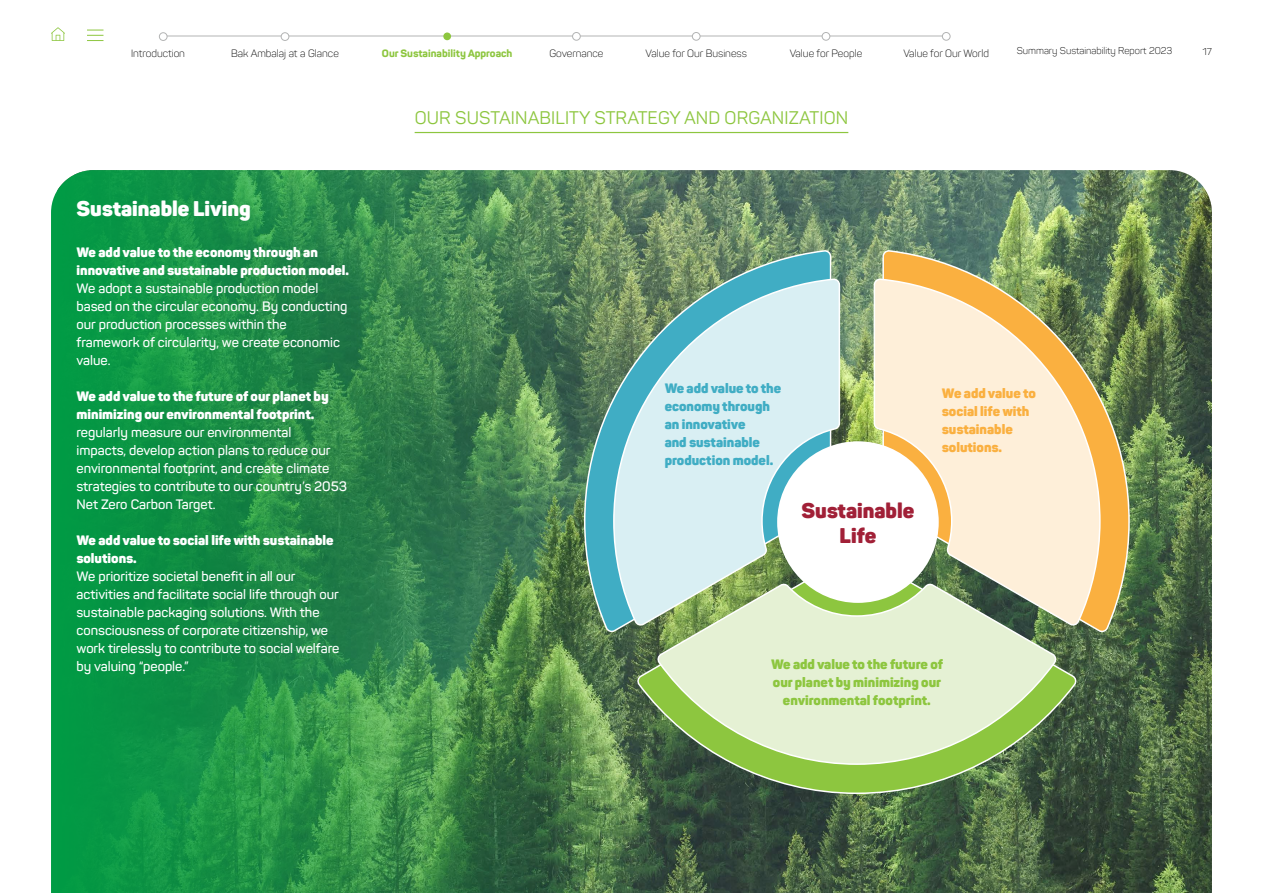
<style>
.page{position:relative;width:1263px;height:893px;background:#fff}
.page>*{position:absolute;margin:0;border:0;box-sizing:border-box;transform-origin:0 0}
.t1{font:900 21px "Panton";color:#fff}
.t2{font:900 21px/25.2px "Panton";color:#a12037;text-align:center}
.t3{font:18px "Panton";letter-spacing:.01em;color:#8dc63f}
.t4{font:600 13.5px/18px "Panton";color:#fff}
.t5{font:900 13.5px/18px "Panton";color:#fff}
.t6{font:900 13.5px/18px "Panton";color:#40adc4}
.t7{font:900 13.5px/18px "Panton";color:#8dc63f;text-align:center}
.t8{font:900 13.5px/18px "Panton";color:#fab040}
.t9{font:300 10.5px "Panton";color:#000}
.t10{font:800 10.5px "Panton";color:#8dc63f}
.t11{font:300 9.75px "Panton";color:#000}
</style>
<div class="page">
<svg style="left:51px;top:27px;width:14px;height:14px"></svg>
<svg style="left:87px;top:30px;width:16px;height:11px"></svg>
<hr style="left:160px;top:36px;width:787px;height:1px;background:#666969">
<div style="left:281px;top:33px;width:8px;height:7px;background:#fff;border-radius:50%"></div>
<div style="left:281px;top:32px;width:8px;height:9px;border:1px solid #b3b4b4;border-radius:50%"></div>
<div style="left:159px;top:33px;width:8px;height:7px;background:#fff;border-radius:50%"></div>
<div style="left:159px;top:32px;width:8px;height:9px;border:1px solid #b3b4b4;border-radius:50%"></div>
<div style="left:443px;top:32px;width:8px;height:8px;background:#8dc63f;border-radius:50%"></div>
<div style="left:572px;top:32px;width:8px;height:8px;background:#fff;border-radius:50%"></div>
<div style="left:572px;top:32px;width:8px;height:8px;border:1px solid #b3b4b4;border-radius:50%"></div>
<div style="left:692px;top:32px;width:8px;height:8px;background:#fff;border-radius:50%"></div>
<div style="left:692px;top:32px;width:8px;height:8px;border:1px solid #b3b4b4;border-radius:50%"></div>
<div style="left:822px;top:32px;width:8px;height:8px;background:#fff;border-radius:50%"></div>
<div style="left:822px;top:32px;width:8px;height:8px;border:1px solid #b3b4b4;border-radius:50%"></div>
<div style="left:942px;top:32px;width:8px;height:8px;background:#fff;border-radius:50%"></div>
<div style="left:942px;top:32px;width:8px;height:8px;border:1px solid #b3b4b4;border-radius:50%"></div>
<hr style="left:415px;top:132px;width:433px;height:1px;background:#8dc63f">
<img style="left:51px;top:170px;width:1161px;height:723px">
<svg style="left:583px;top:249px;width:249px;height:385px;background:#609684"></svg>
<svg style="left:635px;top:628px;width:443px;height:167px;background:#5b7c45"></svg>
<img style="left:882px;top:251px;width:248px;height:382px">
<svg style="left:612px;top:277px;width:229px;height:351px;background:#b6d9d9"></svg>
<svg style="left:655px;top:582px;width:401px;height:184px;background:#c6daad"></svg>
<svg style="left:873px;top:279px;width:228px;height:348px;background:#e3d5b0"></svg>
<div style="left:777px;top:441px;width:162px;height:162px;background:#fff;border-radius:50%"></div>
<p class="t10" style="left:382px;top:47px;width:132px">Our Sustainability Approach</p>
<p class="t11" style="left:1017px;top:45px;width:157px">Summary Sustainability Report 2023</p>
<p class="t11" style="left:1202px;top:45px;width:11px">17</p>
<p class="t9" style="left:131px;top:47px;width:55px">Introduction</p>
<p class="t9" style="left:231px;top:47px;width:109px">Bak Ambalaj at a Glance</p>
<p class="t9" style="left:549px;top:47px;width:56px">Governance</p>
<p class="t9" style="left:645px;top:47px;width:103px">Value for Our Business</p>
<p class="t9" style="left:790px;top:47px;width:74px">Value for People</p>
<p class="t9" style="left:903px;top:47px;width:87px">Value for Our World</p>
<h1 class="t1" style="left:77px;top:195px;width:176px">Sustainable Living</h1>
<p class="t5" style="left:77px;top:243px;width:274px">We add value to the economy through an innovative and sustainable production model.</p>
<p class="t4" style="left:77px;top:279px;width:272px">We adopt a sustainable production model based on the circular economy. By conducting our production processes within the framework of circularity, we create economic value.</p>
<p class="t5" style="left:77px;top:387px;width:254px">We add value to the future of our planet by minimizing our environmental footprint.</p>
<p class="t4" style="left:77px;top:423px;width:272px">regularly measure our environmental<br>impacts, develop action plans to reduce our environmental footprint, and create climate strategies to contribute to our country’s 2053<br>Net Zero Carbon Target.</p>
<p class="t5" style="left:77px;top:531px;width:259px">We add value to social life with sustainable solutions.</p>
<p class="t4" style="left:77px;top:567px;width:264px">We prioritize societal benefit in all our activities and facilitate social life through our sustainable packaging solutions. With the consciousness of corporate citizenship, we work tirelessly to contribute to social welfare by valuing “people.”</p>
<h2 class="t3" style="left:415px;top:107px;width:435px">OUR SUSTAINABILITY STRATEGY AND ORGANIZATION</h2>
<p class="t6" style="left:665px;top:379px;width:118px">We add value to the economy through an innovative<br>and sustainable production model.</p>
<p class="t8" style="left:942px;top:384px;width:95px">We add value to social life with sustainable solutions.</p>
<h1 class="t2" style="left:801px;top:497px;width:114px">Sustainable<br>Life</h1>
<p class="t7" style="left:771px;top:655px;width:173px">We add value to the future of our planet by minimizing our environmental footprint.</p>
</div>
